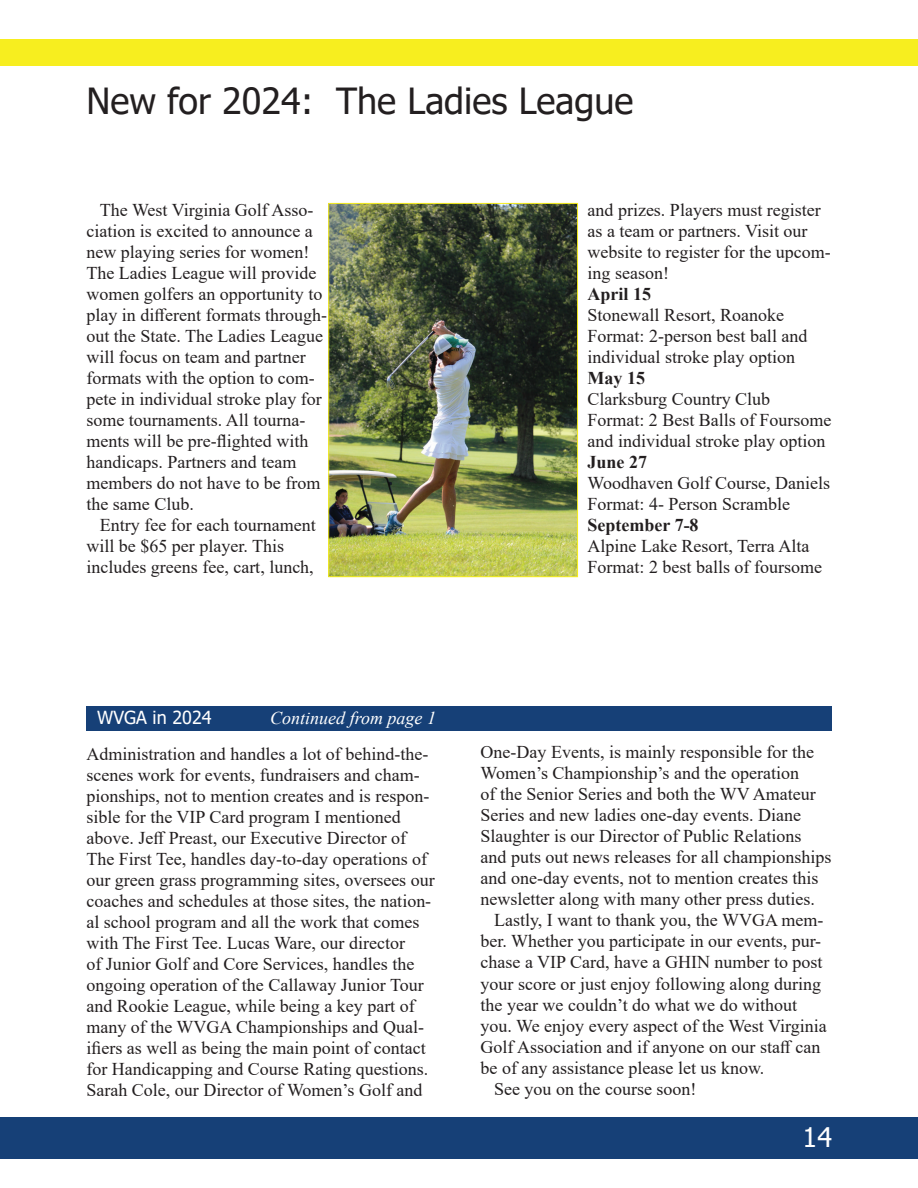
<style>
.page{position:relative;width:918px;height:1188px;background:#fff}
.page>*{position:absolute;margin:0;border:0;box-sizing:border-box;transform-origin:0 0}
.t1{font:36px "Tahoma";color:#231f20}
.t2{font:27px "Tahoma";color:#fff}
.t3{font:18px/21px "Times New Roman";color:#231f20}
.t4{font:700 18px "Times New Roman";color:#231f20}
.t5{font:italic 18px "Times New Roman";color:#fff}
.t6{font:18px "Tahoma";color:#fff}
</style>
<div class="page">
<div style="left:0;top:1117px;width:918px;height:42px;background:#164077"></div>
<div style="left:0;top:39px;width:917px;height:27px;background:#f7ee1f"></div>
<div style="left:86px;top:706px;width:746px;height:25px;background:#164077"></div>
<img style="left:330px;top:205px;width:246px;height:370px">
<div style="left:328px;top:203px;width:250px;height:374px;border:1px solid #f7ee1f"></div>
<h1 class="t1" style="left:86px;top:77px;width:548px">New for 2024: The Ladies League</h1>
<p class="t3" style="left:86px;top:198px;width:242px;text-indent:14px">The West Virginia Golf Asso&shy;ciation is excited to announce a new playing series for women!<br>The Ladies League will provide women golfers an opportunity to play in different formats through&shy;out the State. The Ladies League will focus on team and partner formats with the option to com&shy;pete in individual stroke play for some tournaments. All tourna&shy;ments will be pre-flighted with handicaps. Partners and team members do not have to be from the same Club.</p>
<p class="t3" style="left:86px;top:514px;width:231px;text-indent:14px">Entry fee for each tournament will be $65 per player. This includes greens fee, cart, lunch,</p>
<p class="t6" style="left:97px;top:706px;width:116px">WVGA in 2024</p>
<p class="t5" style="left:270px;top:706px;width:167px">Continued from page 1</p>
<p class="t3" style="left:588px;top:199px;width:245px">and prizes. Players must register as a team or partners. Visit our website to register for the upcom&shy;ing season!</p>
<p class="t4" style="left:588px;top:281px;width:65px">April 15</p>
<p class="t3" style="left:588px;top:303px;width:221px">Stonewall Resort, Roanoke<br>Format: 2-person best ball and individual stroke play option</p>
<p class="t4" style="left:588px;top:365px;width:59px">May 15</p>
<p class="t3" style="left:588px;top:387px;width:246px">Clarksburg Country Club<br>Format: 2 Best Balls of Foursome and individual stroke play option</p>
<p class="t4" style="left:588px;top:449px;width:61px">June 27</p>
<p class="t3" style="left:588px;top:471px;width:244px">Woodhaven Golf Course, Daniels<br>Format: 4- Person Scramble</p>
<p class="t4" style="left:588px;top:512px;width:113px">September 7-8</p>
<p class="t3" style="left:588px;top:534px;width:236px">Alpine Lake Resort, Terra Alta<br>Format: 2 best balls of foursome</p>
<p class="t3" style="left:86px;top:743px;width:350px">Administration and handles a lot of behind-the&shy;scenes work for events, fundraisers and cham&shy;pionships, not to mention creates and is respon&shy;sible for the VIP Card program I mentioned above. Jeff Preast, our Executive Director of The First Tee, handles day-to-day operations of our green grass programming sites, oversees our coaches and schedules at those sites, the nation&shy;al school program and all the work that comes with The First Tee. Lucas Ware, our director<br>of Junior Golf and Core Services, handles the ongoing operation of the Callaway Junior Tour and Rookie League, while being a key part of many of the WVGA Championships and Qual&shy;ifiers as well as being the main point of contact for Handicapping and Course Rating questions.<br>Sarah Cole, our Director of Women’s Golf and</p>
<p class="t3" style="left:481px;top:741px;width:335px">One-Day Events, is mainly responsible for the</p>
<p class="t3" style="left:481px;top:762px;width:320px">Women’s Championship’s and the operation</p>
<p class="t3" style="left:481px;top:783px;width:337px">of the Senior Series and both the WV Amateur</p>
<p class="t3" style="left:481px;top:804px;width:322px">Series and new ladies one-day events. Diane</p>
<p class="t3" style="left:481px;top:825px;width:322px">Slaughter is our Director of Public Relations</p>
<p class="t3" style="left:481px;top:846px;width:353px">and puts out news releases for all championships</p>
<p class="t3" style="left:481px;top:867px;width:339px">and one-day events, not to mention creates this</p>
<p class="t3" style="left:481px;top:888px;width:336px">newsletter along with many other press duties.</p>
<p class="t3" style="left:494px;top:909px;width:331px">Lastly, I want to thank you, the WVGA mem-</p>
<p class="t3" style="left:481px;top:930px;width:342px">ber. Whether you participate in our events, pur-</p>
<p class="t3" style="left:481px;top:951px;width:343px">chase a VIP Card, have a GHIN number to post</p>
<p class="t3" style="left:481px;top:972px;width:342px">your score or just enjoy following along during</p>
<p class="t3" style="left:481px;top:993px;width:318px">the year we couldn’t do what we do without</p>
<p class="t3" style="left:481px;top:1014px;width:348px">you. We enjoy every aspect of the West Virginia</p>
<p class="t3" style="left:481px;top:1035px;width:341px">Golf Association and if anyone on our staff can</p>
<p class="t3" style="left:481px;top:1056px;width:285px">be of any assistance please let us know.</p>
<p class="t3" style="left:494px;top:1077px;width:204px">See you on the course soon!</p>
<h2 class="t2" style="left:803px;top:1119px;width:31px">14</h2>
</div>
